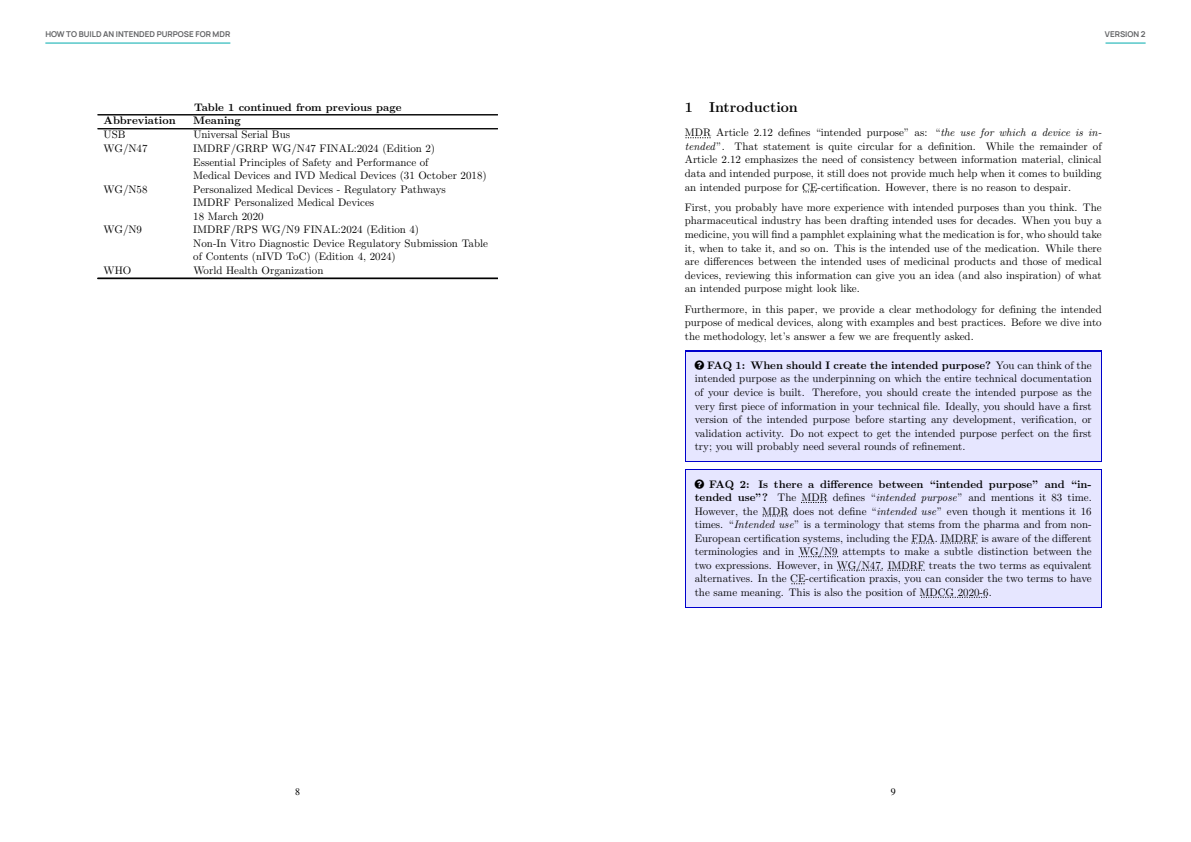
<style>
.page{position:relative;width:1191px;height:842px;background:#fff}
.page>*{position:absolute;margin:0;border:0;box-sizing:border-box;transform-origin:0 0}
.t1{font:14.3px "CMBX12";color:#000}
.t2{font:10.9px/13.5px "CMR10";color:#000;text-align:justify}
.t3{font:10.9px "CMBX10";color:#000}
.t4{font:10px "Nimbus Rom No 9 L";color:#000}
.t5{font:700 8px "Manrope";color:#636466}
.s1{font-family:"CMTI10"}
.s2{font-family:"CMR10"}
.s3{font-family:"CMBX10"}
</style>
<div class="page">
<hr style="left:45px;top:43px;width:185px;height:1px;background:#00abad">
<hr style="left:1105px;top:43px;width:40px;height:1px;background:#00abad">
<hr style="left:98px;top:115px;width:400px;height:1px;background:#000">
<hr style="left:98px;top:129px;width:400px;height:1px;background:#000">
<hr style="left:98px;top:278px;width:400px;height:1px;background:#000">
<svg style="left:685px;top:138px;width:25px;height:1px"></svg>
<div style="left:685px;top:350px;width:416px;height:112px;background:#00c"></div>
<div style="left:686px;top:352px;width:414px;height:109px;background:#e6e6ff"></div>
<div style="left:685px;top:469px;width:416px;height:139px;background:#e6e6ff"></div>
<svg style="left:801px;top:502px;width:25px;height:1px"></svg>
<svg style="left:762px;top:516px;width:25px;height:1px"></svg>
<svg style="left:911px;top:543px;width:23px;height:1px"></svg>
<svg style="left:940px;top:543px;width:37px;height:1px"></svg>
<svg style="left:798px;top:556px;width:40px;height:1px"></svg>
<svg style="left:837px;top:570px;width:44px;height:1px"></svg>
<svg style="left:887px;top:570px;width:37px;height:1px"></svg>
<svg style="left:921px;top:597px;width:66px;height:1px"></svg>
<p class="t5" style="left:45px;top:28px;width:186px">HOW TO BUILD AN INTENDED PURPOSE FOR MDR</p>
<p class="t5" style="left:1105px;top:28px;width:42px">VERSION 2</p>
<p class="t3" style="left:194px;top:102px;width:209px">Table 1 continued from previous page</p>
<p class="t3" style="left:104px;top:116px;width:74px">Abbreviation</p>
<p class="t3" style="left:193px;top:116px;width:49px">Meaning</p>
<p class="t2" style="left:104px;top:129px;width:23px">USB</p>
<p class="t2" style="left:193px;top:129px;width:98px">Universal Serial Bus</p>
<p class="t2" style="left:104px;top:142px;width:46px">WG/N47</p>
<p class="t2" style="left:193px;top:142px;width:295px;text-align:left">IMDRF/GRRP WG/N47 FINAL:2024 (Edition 2)<br>Essential Principles of Safety and Performance of<br>Medical Devices and IVD Medical Devices (31 October 2018)</p>
<p class="t2" style="left:104px;top:183px;width:46px">WG/N58</p>
<p class="t2" style="left:193px;top:183px;width:254px;text-align:left">Personalized Medical Devices - Regulatory Pathways<br>IMDRF Personalized Medical Devices<br>18 March 2020</p>
<p class="t2" style="left:104px;top:224px;width:40px">WG/N9</p>
<p class="t2" style="left:193px;top:224px;width:296px;text-align:left">IMDRF/RPS WG/N9 FINAL:2024 (Edition 4)<br>Non-In Vitro Diagnostic Device Regulatory Submission Table of Contents (nIVD ToC) (Edition 4, 2024)</p>
<p class="t2" style="left:104px;top:264px;width:29px">WHO</p>
<p class="t2" style="left:193px;top:264px;width:132px">World Health Organization</p>
<h1 class="t1" style="left:685px;top:101px;width:115px">1 Introduction</h1>
<p class="t2" style="left:685px;top:127px;width:418px">MDR Article 2.12 defines “intended purpose” as: “<span class="s1">the use for which a device is in&shy;tended</span>”. That statement is quite circular for a definition. While the remainder of Article 2.12 emphasizes the need of consistency between information material, clinical data and intended purpose, it still does not provide much help when it comes to building an intended purpose for CE-certification. However, there is no reason to despair.</p>
<p class="t2" style="left:685px;top:201px;width:418px">First, you probably have more experience with intended purposes than you think. The pharmaceutical industry has been drafting intended uses for decades. When you buy a medicine, you will find a pamphlet explaining what the medication is for, who should take it, when to take it, and so on. This is the intended use of the medication. While there are differences between the intended uses of medicinal products and those of medical devices, reviewing this information can give you an idea (and also inspiration) of what an intended purpose might look like.</p>
<p class="t2" style="left:685px;top:303px;width:418px">Furthermore, in this paper, we provide a clear methodology for defining the intended purpose of medical devices, along with examples and best practices. Before we dive into the methodology, let’s answer a few we are frequently asked.</p>
<p class="t3" style="left:707px;top:361px;width:386px">FAQ 1: When should I create the intended purpose? <span class="s2">You can think of the</span></p>
<p class="t2" style="left:694px;top:373px;width:398px">intended purpose as the underpinning on which the entire technical documentation of your device is built. Therefore, you should create the intended purpose as the very first piece of information in your technical file. Ideally, you should have a first version of the intended purpose before starting any development, verification, or validation activity. Do not expect to get the intended purpose perfect on the first try; you will probably need several rounds of refinement.</p>
<p class="t3" style="left:709px;top:479px;width:384px">FAQ 2: Is there a difference between “intended purpose” and “in-</p>
<p class="t2" style="left:694px;top:492px;width:398px"><span class="s3">tended use”?</span> The MDR defines “<span class="s1">intended purpose</span>” and mentions it 83 time.<br>However, the MDR does not define “<span class="s1">intended use</span>” even though it mentions it 16 times. “<span class="s1">Intended use</span>” is a terminology that stems from the pharma and from non-European certification systems, including the FDA. IMDRF is aware of the different terminologies and in WG/N9 attempts to make a subtle distinction between the two expressions. However, in WG/N47, IMDRF treats the two terms as equivalent alternatives. In the CE-certification praxis, you can consider the two terms to have the same meaning. This is also the position of MDCG 2020-6.</p>
<p class="t4" style="left:295px;top:784px;width:6px">8</p>
<p class="t4" style="left:890px;top:784px;width:6px">9</p>
</div>
